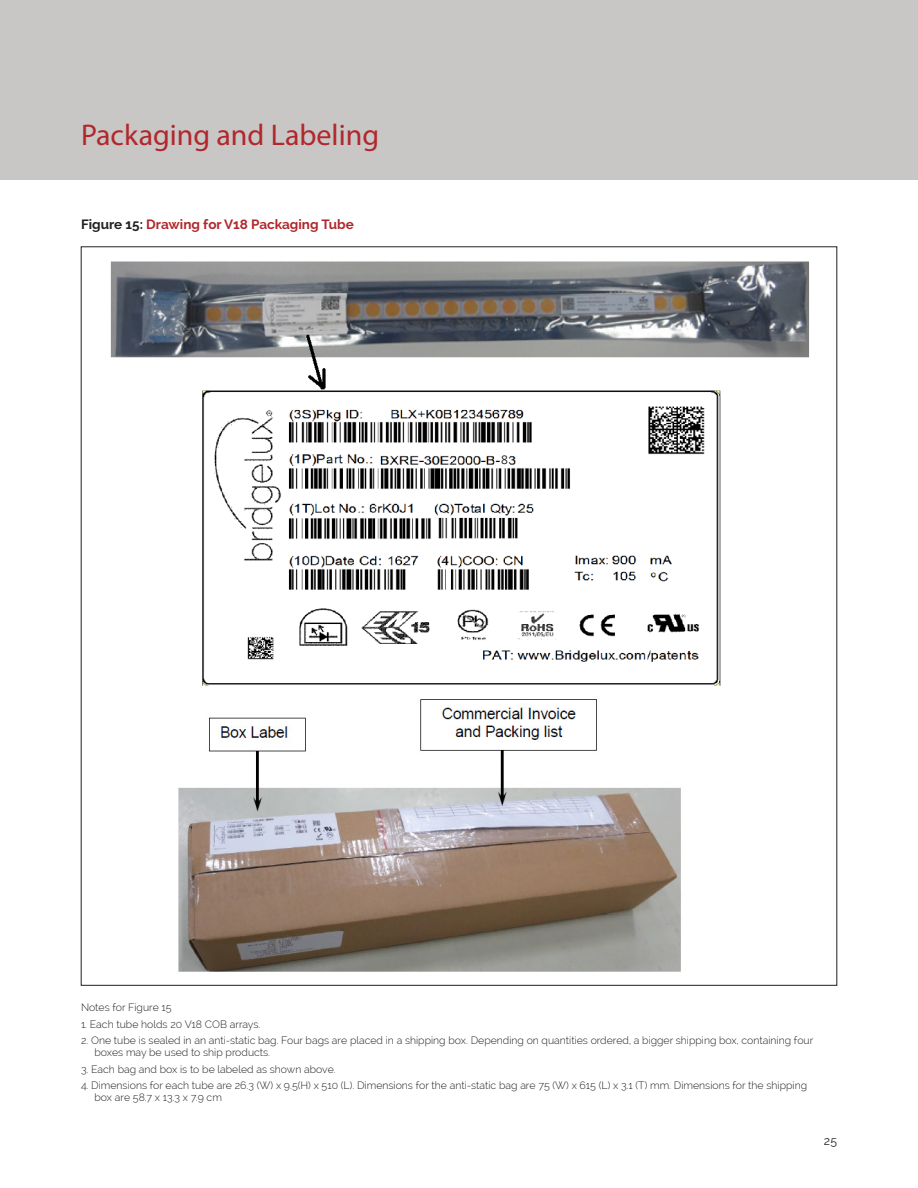
<style>
.page{position:relative;width:918px;height:1188px;background:#fff}
.page>*{position:absolute;margin:0;border:0;box-sizing:border-box;transform-origin:0 0}
.section_header{font:30px "Myriad Pro";color:#b1272c}
.main_text_block{font:700 13.5px "Raleway";color:#b1272c}
.t1{font:12px "Raleway";color:#231f20}
.t2{font:12px "Open Sans";color:#231f20}
.main_text_block-2{font:300 10.5px/12px "Raleway";color:#231f20}
.s1{color:#231f20}
</style>
<div class="page">
<div style="left:0;top:0;width:918px;height:180px;background:#c8c7c6"></div>
<img style="left:178px;top:699px;width:503px;height:273px">
<img style="left:110px;top:261px;width:700px;height:425px">
<div style="left:501px;top:455px;width:8px;height:11px;background:#fff"></div>
<p class="section_header" style="left:81px;top:117px;width:300px">Packaging and Labeling</p>
<p class="main_text_block" style="left:81px;top:216px;width:274px"><span class="s1">Figure 15:</span> Drawing for V18 Packaging Tube</p>
<p class="t2" style="left:501px;top:452px;width:8px">8</p>
<p class="main_text_block-2" style="left:81px;top:1002px;width:92px">Notes for Figure 15</p>
<p class="main_text_block-2" style="left:81px;top:1018px;width:181px">1. Each tube holds 20 V18 COB arrays.</p>
<p class="main_text_block-2" style="left:94px;top:1035px;width:720px;text-indent:-14px">2. One tube is sealed in an anti-static bag. Four bags are placed in a shipping box. Depending on quantities ordered, a bigger shipping box, containing four boxes may be used to ship products.</p>
<p class="main_text_block-2" style="left:81px;top:1063px;width:256px">3. Each bag and box is to be labeled as shown above.</p>
<p class="main_text_block-2" style="left:94px;top:1080px;width:714px;text-indent:-14px">4. Dimensions for each tube are 26.3 (W) x 9.5(H) x 510 (L). Dimensions for the anti-static bag are 75 (W) x 615 (L) x 3.1 (T) mm. Dimensions for the shipping box are 58.7 x 13.3 x 7.9 cm</p>
<p class="t1" style="left:824px;top:1134px;width:15px">25</p>
</div>
